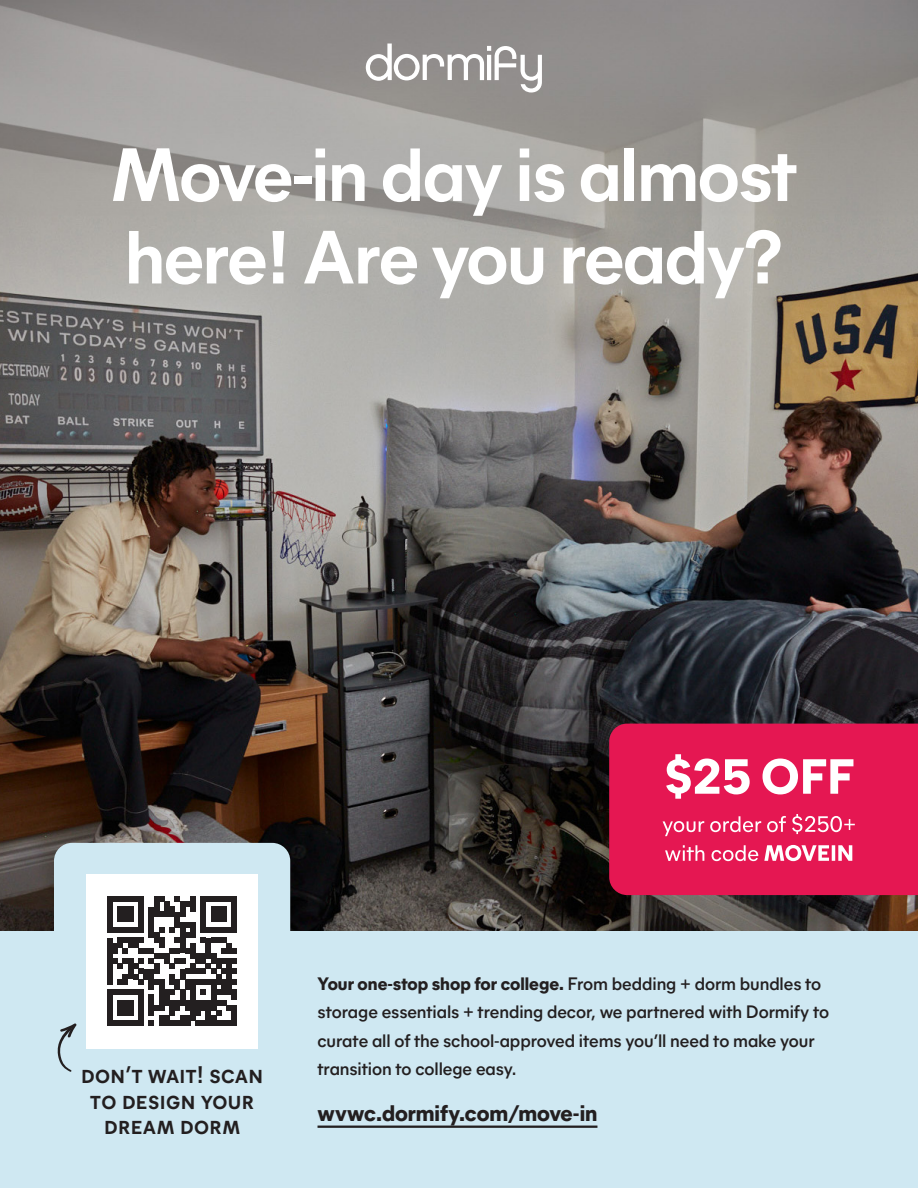
<style>
.page{position:relative;width:918px;height:1188px;background:#fff}
.page>*{position:absolute;margin:0;border:0;box-sizing:border-box;transform-origin:0 0}
.t1{font:700 75px/82.5px "Mier A";letter-spacing:-.02em;color:#fff}
.t2{font:600 24px/25.5px "Mier A";color:#231f20;text-align:center}
.t3{font:800 22.5px "Mier A";color:#231f20}
.t4{font:600 18px/28.5px "Mier A";letter-spacing:-.005em;color:#231f20}
.s1{font-weight:800}
</style>
<div class="page">
<img style="left:0;top:0;width:918px;height:932px">
<div style="left:0;top:932px;width:918px;height:256px;background:#cfe8f2"></div>
<div style="left:54px;top:843px;width:236px;height:155px;background:#cfe8f2;border-radius:18px"></div>
<div style="left:87px;top:874px;width:171px;height:174px;background:#fff"></div>
<svg style="left:107px;top:896px;width:130px;height:130px"></svg>
<div style="left:232px;top:990px;width:5px;height:10px;background:#231f20"></div>
<div style="left:232px;top:1005px;width:5px;height:11px;background:#231f20"></div>
<div style="left:232px;top:1016px;width:5px;height:10px;background:#231f20"></div>
<svg style="left:366px;top:44px;width:176px;height:49px"></svg>
<hr style="left:318px;top:1126px;width:279px;height:2px;background:#231f20">
<svg style="left:57px;top:1023px;width:20px;height:49px"></svg>
<div style="left:609px;top:724px;width:309px;height:171px;background:#e51752"></div>
<svg style="left:666px;top:754px;width:187px;height:45px"></svg>
<svg style="left:665px;top:845px;width:187px;height:16px"></svg>
<svg style="left:663px;top:814px;width:192px;height:22px"></svg>
<p class="t1" style="left:111px;top:129px;width:687px">Move-in day is almost here! Are you ready?</p>
<p class="t2" style="left:81px;top:1060px;width:184px">don’t wait! scan to design your dream dorm</p>
<p class="t4" style="left:318px;top:968px;width:513px"><span class="s1">Your one-stop shop for college.</span> From bedding + dorm bundles to storage essentials + trending decor, we partnered with Dormify to curate all of the school-approved items you’ll need to make your transition to college easy.</p>
<p class="t3" style="left:318px;top:1097px;width:281px">wvwc.dormify.com/move-in</p>
</div>
